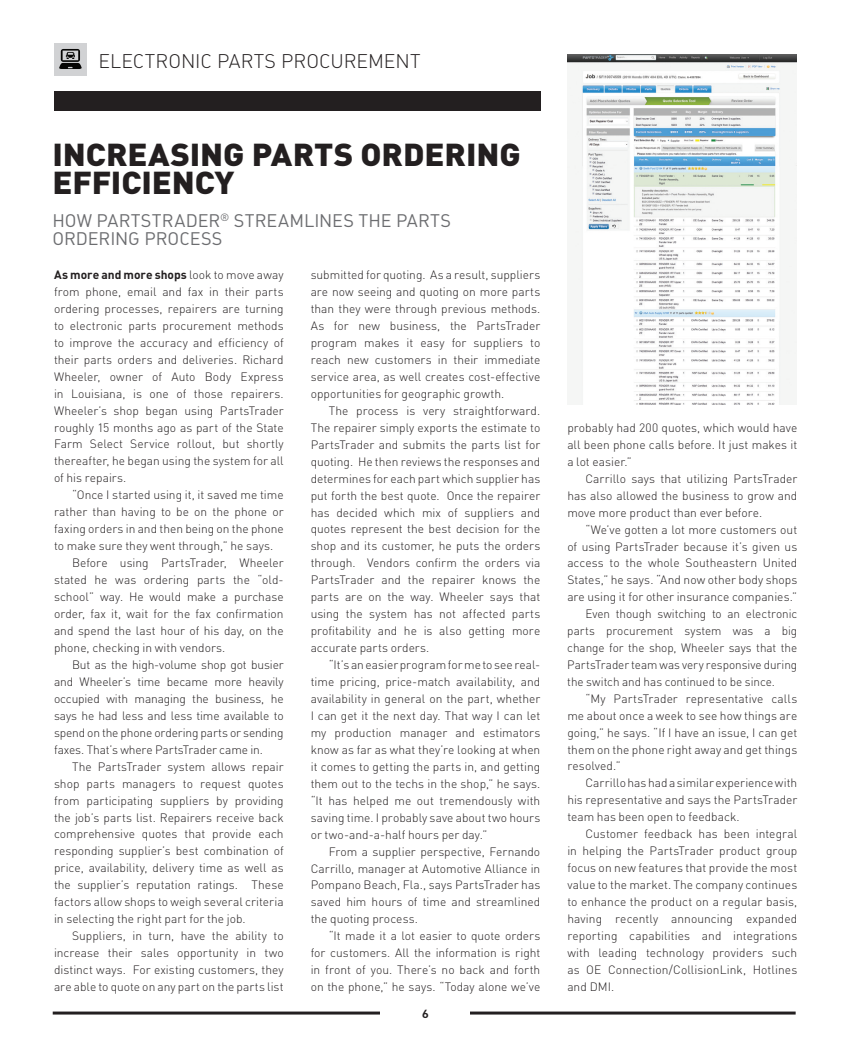
<style>
.page{position:relative;width:851px;height:1053px;background:#fff}
.page>*{position:absolute;margin:0;border:0;box-sizing:border-box;transform-origin:0 0}
.t1{font:900 31.35px/28.5px "DIN";letter-spacing:-.005em;color:#231f20;scale:1.05 1}
.t2{font:19.5px "DIN Light Alternate";color:#231f20}
.t3{font:18px/18.3px "DIN Regular Alternate";letter-spacing:.005em;color:#6c6d70}
.t4{font:300 12px/17px "DIN";color:#231f20;text-align:justify}
.t5{font:12px "DIN Bold Alternate";color:#231f20}
.t6{font:11.4px "DIN Bold Alternate";color:#231f20;scale:1.05 1}
.s1{font-family:"DIN";font-weight:300}
</style>
<div class="page">
<hr style="left:53px;top:1012px;width:742px;height:3px;background:#231f20">
<div style="left:381px;top:999px;width:89px;height:28px;background:#fff"></div>
<div style="left:54px;top:43px;width:33px;height:33px;background:#d1d2d4"></div>
<svg style="left:59px;top:49px;width:23px;height:20px"></svg>
<div style="left:54px;top:91px;width:486px;height:20px;background:#231f20"></div>
<img style="left:567px;top:54px;width:229px;height:351px">
<h2 class="t2" style="left:98px;top:49px;width:324px">ELECTRONIC PARTS PROCUREMENT</h2>
<h1 class="t1" style="left:52px;top:138px;width:447px">INCREASING PARTS ORDERING<br>EFFICIENCY</h1>
<h3 class="t3" style="left:52px;top:211px;width:400px">HOW PARTSTRADER<sup>®</sup> STREAMLINES THE PARTS<br>ORDERING PROCESS</h3>
<p class="t5" style="left:54px;top:267px;width:231px">As more and more shops <span class="s1">look to move away</span></p>
<p class="t4" style="left:54px;top:283px;width:231px">from phone, email and fax in their parts ordering processes, repairers are turning to electronic parts procurement methods to improve the accuracy and efficiency of their parts orders and deliveries. Richard Wheeler, owner of Auto Body Express in Louisiana, is one of those repairers.<br>Wheeler’s shop began using PartsTrader roughly 15 months ago as part of the State Farm Select Service rollout, but shortly thereafter, he began using the system for all of his repairs.</p>
<p class="t4" style="left:72px;top:486px;width:213px">“Once I started using it, it saved me time</p>
<p class="t4" style="left:54px;top:503px;width:231px">rather than having to be on the phone or</p>
<p class="t4" style="left:54px;top:520px;width:231px">faxing orders in and then being on the phone</p>
<p class="t4" style="left:54px;top:537px;width:221px">to make sure they went through,” he says.</p>
<p class="t4" style="left:72px;top:554px;width:213px">Before using PartsTrader, Wheeler</p>
<p class="t4" style="left:54px;top:571px;width:231px">stated he was ordering parts the “old-</p>
<p class="t4" style="left:54px;top:588px;width:231px">school” way. He would make a purchase</p>
<p class="t4" style="left:54px;top:605px;width:231px">order, fax it, wait for the fax confirmation</p>
<p class="t4" style="left:54px;top:622px;width:231px">and spend the last hour of his day, on the</p>
<p class="t4" style="left:54px;top:639px;width:173px">phone, checking in with vendors.</p>
<p class="t4" style="left:72px;top:656px;width:213px">But as the high-volume shop got busier</p>
<p class="t4" style="left:54px;top:673px;width:231px">and Wheeler’s time became more heavily</p>
<p class="t4" style="left:54px;top:690px;width:231px">occupied with managing the business, he</p>
<p class="t4" style="left:54px;top:707px;width:231px">says he had less and less time available to</p>
<p class="t4" style="left:54px;top:724px;width:231px">spend on the phone ordering parts or sending</p>
<p class="t4" style="left:54px;top:741px;width:210px">faxes. That’s where PartsTrader came in.</p>
<p class="t4" style="left:72px;top:758px;width:213px">The PartsTrader system allows repair</p>
<p class="t4" style="left:54px;top:775px;width:231px">shop parts managers to request quotes</p>
<p class="t4" style="left:54px;top:792px;width:231px">from participating suppliers by providing</p>
<p class="t4" style="left:54px;top:809px;width:231px">the job’s parts list. Repairers receive back</p>
<p class="t4" style="left:54px;top:826px;width:231px">comprehensive quotes that provide each</p>
<p class="t4" style="left:54px;top:843px;width:231px">responding supplier’s best combination of</p>
<p class="t4" style="left:54px;top:859px;width:231px">price, availability, delivery time as well as</p>
<p class="t4" style="left:54px;top:876px;width:231px">the supplier’s reputation ratings. These</p>
<p class="t4" style="left:54px;top:893px;width:231px">factors allow shops to weigh several criteria</p>
<p class="t4" style="left:54px;top:910px;width:193px">in selecting the right part for the job.</p>
<p class="t4" style="left:72px;top:927px;width:213px">Suppliers, in turn, have the ability to</p>
<p class="t4" style="left:54px;top:944px;width:231px">increase their sales opportunity in two</p>
<p class="t4" style="left:54px;top:961px;width:231px">distinct ways. For existing customers, they</p>
<p class="t4" style="left:54px;top:978px;width:231px">are able to quote on any part on the parts list</p>
<p class="t4" style="left:310px;top:266px;width:231px">submitted for quoting. As a result, suppliers are now seeing and quoting on more parts than they were through previous methods.<br>As for new business, the PartsTrader program makes it easy for suppliers to reach new customers in their immediate service area, as well creates cost-effective opportunities for geographic growth.</p>
<p class="t4" style="left:310px;top:402px;width:231px;text-indent:18px">The process is very straightforward.<br>The repairer simply exports the estimate to PartsTrader and submits the parts list for quoting. He then reviews the responses and determines for each part which supplier has put forth the best quote. Once the repairer has decided which mix of suppliers and quotes represent the best decision for the shop and its customer, he puts the orders through. Vendors confirm the orders via PartsTrader and the repairer knows the parts are on the way. Wheeler says that using the system has not affected parts profitability and he is also getting more accurate parts orders.</p>
<p class="t4" style="left:310px;top:656px;width:231px;text-indent:18px">“It’s an easier program for me to see real&shy;time pricing, price-match availability, and availability in general on the part, whether I can get it the next day. That way I can let my production manager and estimators know as far as what they’re looking at when it comes to getting the parts in, and getting them out to the techs in the shop,” he says. “It has helped me out tremendously with saving time. I probably save about two hours or two-and-a-half hours per day.”</p>
<p class="t4" style="left:310px;top:843px;width:231px;text-indent:18px">From a supplier perspective, Fernando Carrillo, manager at Automotive Alliance in Pompano Beach, Fla., says PartsTrader has saved him hours of time and streamlined the quoting process.</p>
<p class="t4" style="left:310px;top:927px;width:231px;text-indent:18px">“It made it a lot easier to quote orders for customers. All the information is right in front of you. There’s no back and forth on the phone,” he says. “Today alone we’ve</p>
<p class="t6" style="left:422px;top:1007px;width:8px">6</p>
<p class="t4" style="left:567px;top:419px;width:231px">probably had 200 quotes, which would have all been phone calls before. It just makes it a lot easier.”</p>
<p class="t4" style="left:567px;top:470px;width:231px;text-indent:18px">Carrillo says that utilizing PartsTrader has also allowed the business to grow and move more product than ever before.</p>
<p class="t4" style="left:585px;top:521px;width:213px">“We’ve gotten a lot more customers out</p>
<p class="t4" style="left:567px;top:538px;width:231px">of using PartsTrader because it’s given us</p>
<p class="t4" style="left:567px;top:555px;width:231px">access to the whole Southeastern United</p>
<p class="t4" style="left:567px;top:572px;width:231px">States,” he says. “And now other body shops</p>
<p class="t4" style="left:567px;top:588px;width:231px">are using it for other insurance companies.”</p>
<p class="t4" style="left:585px;top:605px;width:213px">Even though switching to an electronic</p>
<p class="t4" style="left:567px;top:622px;width:231px">parts procurement system was a big</p>
<p class="t4" style="left:567px;top:639px;width:231px">change for the shop, Wheeler says that the</p>
<p class="t4" style="left:567px;top:656px;width:231px">PartsTrader team was very responsive during</p>
<p class="t4" style="left:567px;top:673px;width:209px">the switch and has continued to be since.</p>
<p class="t4" style="left:585px;top:690px;width:213px">“My PartsTrader representative calls</p>
<p class="t4" style="left:567px;top:707px;width:231px">me about once a week to see how things are</p>
<p class="t4" style="left:567px;top:724px;width:231px">going,” he says. “If I have an issue, I can get</p>
<p class="t4" style="left:567px;top:741px;width:231px">them on the phone right away and get things</p>
<p class="t4" style="left:567px;top:758px;width:55px">resolved.”</p>
<p class="t4" style="left:585px;top:775px;width:213px">Carrillo has had a similar experience with</p>
<p class="t4" style="left:567px;top:791px;width:231px">his representative and says the PartsTrader</p>
<p class="t4" style="left:567px;top:808px;width:174px">team has been open to feedback.</p>
<p class="t4" style="left:585px;top:825px;width:213px">Customer feedback has been integral</p>
<p class="t4" style="left:567px;top:842px;width:231px">in helping the PartsTrader product group</p>
<p class="t4" style="left:567px;top:859px;width:231px">focus on new features that provide the most</p>
<p class="t4" style="left:567px;top:876px;width:231px">value to the market. The company continues</p>
<p class="t4" style="left:567px;top:893px;width:231px">to enhance the product on a regular basis,</p>
<p class="t4" style="left:567px;top:910px;width:231px">having recently announcing expanded</p>
<p class="t4" style="left:567px;top:927px;width:231px">reporting capabilities and integrations</p>
<p class="t4" style="left:567px;top:944px;width:231px">with leading technology providers such</p>
<p class="t4" style="left:567px;top:961px;width:231px">as OE Connection/CollisionLink, Hotlines</p>
<p class="t4" style="left:567px;top:978px;width:48px">and DMI.</p>
</div>
